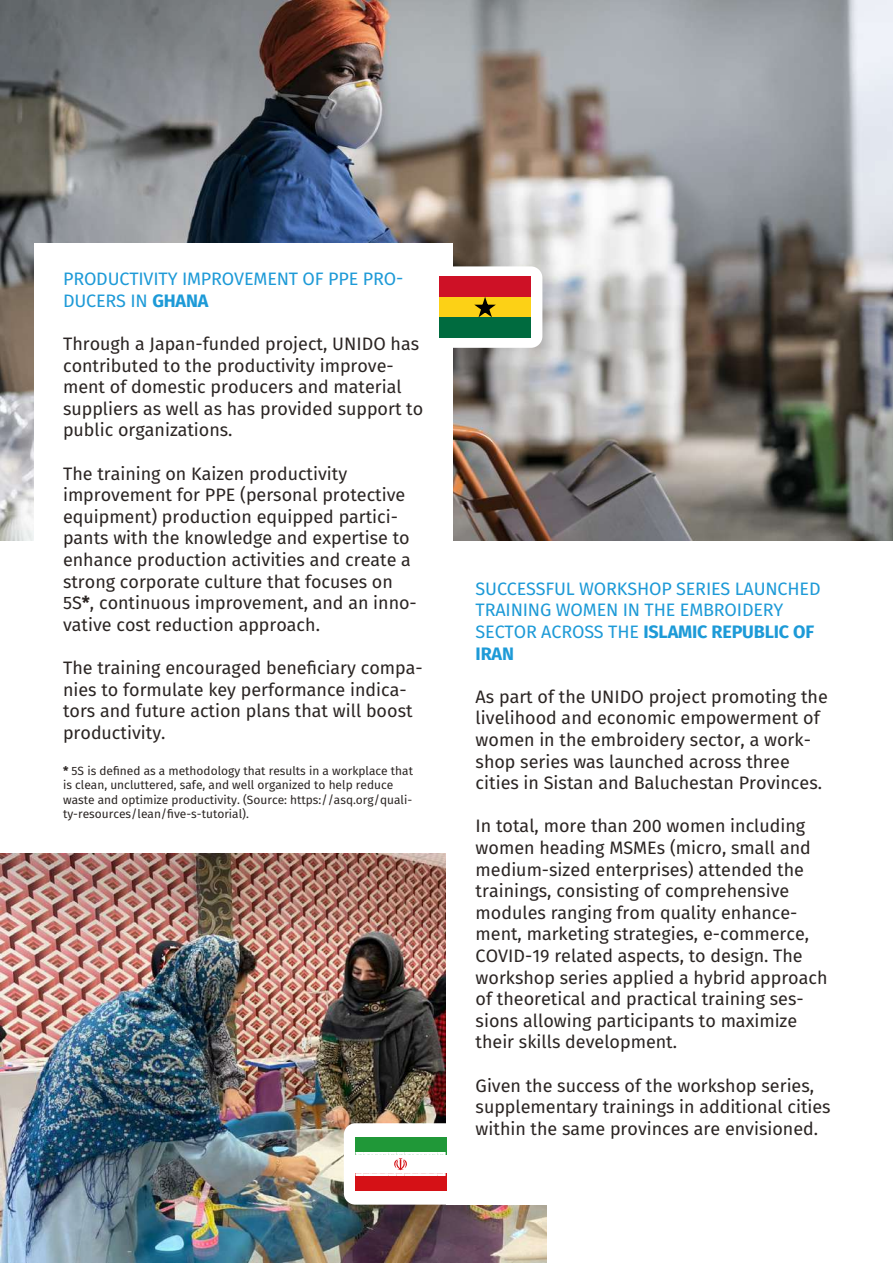
<style>
.page{position:relative;width:893px;height:1263px;background:#fff}
.page>*{position:absolute;margin:0;border:0;box-sizing:border-box;transform-origin:0 0}
.t1{font:18px/21.6px "Fira Sans";color:#2b2523}
.t2{font:18px/21.6px "Fira Sans";letter-spacing:-.01em;color:#1d9ad7}
.t3{font:12px/14.4px "Fira Sans";color:#2b2523}
.s1{font-weight:700}
</style>
<div class="page">
<img style="left:0;top:853px;width:547px;height:410px">
<div style="left:446px;top:566px;width:419px;height:639px;background:#fff"></div>
<svg style="left:344px;top:1123px;width:103px;height:82px"></svg>
<img style="left:0;top:0;width:893px;height:540px">
<div style="left:34px;top:243px;width:419px;height:570px;background:#fff"></div>
<svg style="left:439px;top:266px;width:103px;height:82px"></svg>
<p class="t2" style="left:63px;top:268px;width:342px">PRODUCTIVITY IMPROVEMENT OF PPE PRO-<br>DUCERS IN <span class="s1">GHANA</span></p>
<p class="t1" style="left:63px;top:332px;width:362px">Through a Japan-funded project, UNIDO has contributed to the productivity improve&shy;ment of domestic producers and material suppliers as well as has provided support to public organizations.</p>
<p class="t1" style="left:63px;top:462px;width:355px">The training on Kaizen productivity improvement for PPE (personal protective equipment) production equipped partici&shy;pants with the knowledge and expertise to enhance production activities and create a strong corporate culture that focuses on 5S<span class="s1">*</span>, continuous improvement, and an inno&shy;vative cost reduction approach.</p>
<p class="t1" style="left:63px;top:656px;width:361px">The training encouraged beneficiary compa&shy;nies to formulate key performance indica&shy;tors and future action plans that will boost productivity.</p>
<p class="t3" style="left:63px;top:763px;width:351px"><span class="s1">*</span> 5S is defined as a methodology that results in a workplace that is clean, uncluttered, safe, and well organized to help reduce waste and optimize productivity. (Source: https://asq.org/quali&shy;ty-resources/lean/five-s-tutorial).</p>
<p class="t2" style="left:476px;top:577px;width:346px">SUCCESSFUL WORKSHOP SERIES LAUNCHED<br>TRAINING WOMEN IN THE EMBROIDERY<br>SECTOR ACROSS THE <span class="s1">ISLAMIC REPUBLIC OF<br>IRAN</span></p>
<p class="t1" style="left:476px;top:685px;width:354px">As part of the UNIDO project promoting the livelihood and economic empowerment of women in the embroidery sector, a work&shy;shop series was launched across three cities in Sistan and Baluchestan Provinces.</p>
<p class="t1" style="left:476px;top:815px;width:353px">In total, more than 200 women including women heading MSMEs (micro, small and medium-sized enterprises) attended the trainings, consisting of comprehensive modules ranging from quality enhance&shy;ment, marketing strategies, e-commerce, COVID-19 related aspects, to design. The workshop series applied a hybrid approach of theoretical and practical training ses&shy;sions allowing participants to maximize their skills development.</p>
<p class="t1" style="left:476px;top:1074px;width:357px">Given the success of the workshop series, supplementary trainings in additional cities within the same provinces are envisioned.</p>
</div>
